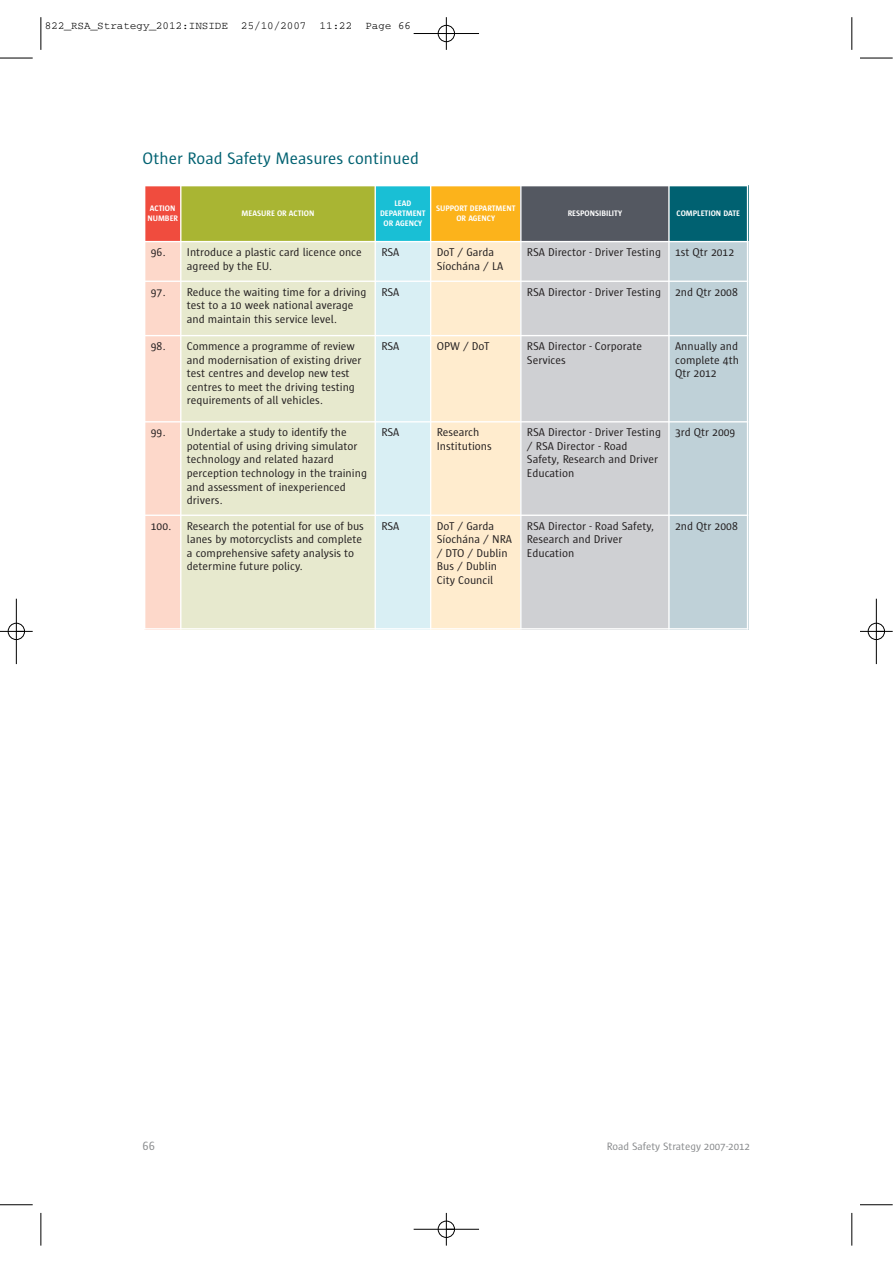
<style>
.page{position:relative;width:893px;height:1263px;background:#fff}
.page>*{position:absolute;margin:0;border:0;box-sizing:border-box;transform-origin:0 0}
.t1{font:17.1px "Sun";color:#006171}
.t2{font:12.3px "Sun";color:#888a8c}
.t3{font:11.55px/13.6px "Sun";color:#231f20}
.t4{font:10.95px "Courier";color:#000}
.t5{font:10.95px "Sun";color:#888a8c}
.t6{font:700 8.1px/10.2px "Sun";color:#fff;text-align:center}
</style>
<div class="page">
<div style="left:144px;top:185px;width:37px;height:57px;background:#f04c3e"></div>
<div style="left:181px;top:185px;width:194px;height:57px;background:#a9b533"></div>
<div style="left:375px;top:185px;width:56px;height:57px;background:#19bfd5"></div>
<div style="left:431px;top:185px;width:90px;height:57px;background:#fcb31b"></div>
<div style="left:521px;top:185px;width:148px;height:57px;background:#545861"></div>
<div style="left:669px;top:185px;width:79px;height:57px;background:#006171"></div>
<div style="left:144px;top:242px;width:37px;height:39px;background:#fdd8ca"></div>
<div style="left:181px;top:242px;width:194px;height:39px;background:#e7e9ce"></div>
<div style="left:375px;top:242px;width:56px;height:39px;background:#d9eff4"></div>
<div style="left:431px;top:242px;width:90px;height:39px;background:#ffecce"></div>
<div style="left:521px;top:242px;width:148px;height:39px;background:#cfd0d3"></div>
<div style="left:669px;top:242px;width:79px;height:39px;background:#bfd1d8"></div>
<div style="left:144px;top:281px;width:37px;height:55px;background:#fdd8ca"></div>
<div style="left:181px;top:281px;width:194px;height:55px;background:#e7e9ce"></div>
<div style="left:375px;top:281px;width:56px;height:55px;background:#d9eff4"></div>
<div style="left:431px;top:281px;width:90px;height:55px;background:#ffecce"></div>
<div style="left:521px;top:281px;width:148px;height:55px;background:#cfd0d3"></div>
<div style="left:669px;top:281px;width:79px;height:55px;background:#bfd1d8"></div>
<div style="left:144px;top:336px;width:37px;height:86px;background:#fdd8ca"></div>
<div style="left:181px;top:336px;width:194px;height:86px;background:#e7e9ce"></div>
<div style="left:375px;top:336px;width:56px;height:86px;background:#d9eff4"></div>
<div style="left:431px;top:336px;width:90px;height:86px;background:#ffecce"></div>
<div style="left:521px;top:336px;width:148px;height:86px;background:#cfd0d3"></div>
<div style="left:669px;top:336px;width:79px;height:86px;background:#bfd1d8"></div>
<div style="left:144px;top:422px;width:37px;height:93px;background:#fdd8ca"></div>
<div style="left:181px;top:422px;width:194px;height:93px;background:#e7e9ce"></div>
<div style="left:375px;top:422px;width:56px;height:93px;background:#d9eff4"></div>
<div style="left:431px;top:422px;width:90px;height:93px;background:#ffecce"></div>
<div style="left:521px;top:422px;width:148px;height:93px;background:#cfd0d3"></div>
<div style="left:669px;top:422px;width:79px;height:93px;background:#bfd1d8"></div>
<div style="left:144px;top:515px;width:37px;height:115px;background:#fdd8ca"></div>
<div style="left:181px;top:515px;width:194px;height:115px;background:#e7e9ce"></div>
<div style="left:375px;top:515px;width:56px;height:115px;background:#d9eff4"></div>
<div style="left:431px;top:515px;width:90px;height:115px;background:#ffecce"></div>
<div style="left:521px;top:515px;width:148px;height:115px;background:#cfd0d3"></div>
<div style="left:669px;top:515px;width:79px;height:115px;background:#bfd1d8"></div>
<hr style="left:144px;top:185px;width:1px;height:445px;background:#fff">
<hr style="left:180px;top:185px;width:1px;height:445px;background:#fff">
<hr style="left:374px;top:185px;width:2px;height:445px;background:#fff">
<hr style="left:430px;top:185px;width:1px;height:445px;background:#fff">
<hr style="left:520px;top:185px;width:1px;height:445px;background:#fff">
<hr style="left:668px;top:185px;width:2px;height:445px;background:#fff">
<hr style="left:747px;top:185px;width:1px;height:445px;background:#fff">
<hr style="left:144px;top:185px;width:604px;height:1px;background:#fff">
<hr style="left:144px;top:241px;width:604px;height:1px;background:#fff">
<hr style="left:144px;top:281px;width:604px;height:1px;background:#fff">
<hr style="left:144px;top:335px;width:604px;height:1px;background:#fff">
<hr style="left:144px;top:421px;width:604px;height:2px;background:#fff">
<hr style="left:144px;top:515px;width:604px;height:1px;background:#fff">
<hr style="left:144px;top:628px;width:604px;height:2px;background:#fff">
<hr style="left:41px;top:17px;width:1px;height:33px;background:#000">
<hr style="left:0;top:58px;width:33px;height:1px;background:#000">
<hr style="left:851px;top:17px;width:1px;height:33px;background:#000">
<hr style="left:860px;top:58px;width:33px;height:1px;background:#000">
<hr style="left:41px;top:1213px;width:1px;height:33px;background:#000">
<hr style="left:0;top:1204px;width:33px;height:1px;background:#000">
<hr style="left:851px;top:1213px;width:1px;height:33px;background:#000">
<hr style="left:860px;top:1204px;width:33px;height:1px;background:#000">
<hr style="left:414px;top:33px;width:65px;height:1px;background:#000">
<hr style="left:414px;top:1229px;width:65px;height:1px;background:#000">
<hr style="left:16px;top:599px;width:1px;height:65px;background:#000">
<hr style="left:876px;top:599px;width:1px;height:65px;background:#000">
<hr style="left:446px;top:17px;width:1px;height:33px;background:#000">
<hr style="left:446px;top:1213px;width:1px;height:33px;background:#000">
<hr style="left:0;top:631px;width:33px;height:1px;background:#000">
<hr style="left:860px;top:631px;width:33px;height:1px;background:#000">
<div style="left:438px;top:25px;width:17px;height:17px;border:1px solid #000;border-radius:50%"></div>
<div style="left:438px;top:1221px;width:17px;height:17px;border:1px solid #000;border-radius:50%"></div>
<div style="left:8px;top:623px;width:17px;height:17px;border:1px solid #000;border-radius:50%"></div>
<div style="left:868px;top:623px;width:17px;height:17px;border:1px solid #000;border-radius:50%"></div>
<p class="t4" style="left:45px;top:23px;width:368px">822_RSA_Strategy_2012:INSIDE 25/10/2007 11:22 Page 66</p>
<h1 class="t1" style="left:143px;top:152px;width:278px">Other Road Safety Measures continued</h1>
<p class="t6" style="left:147px;top:203px;width:32px">ACTION<br>NUMBER</p>
<p class="t6" style="left:242px;top:209px;width:74px">MEASURE OR ACTION</p>
<p class="t6" style="left:380px;top:198px;width:47px">LEAD<br>DEPARTMENT<br>OR AGENCY</p>
<p class="t6" style="left:436px;top:203px;width:81px">SUPPORT DEPARTMENT<br>OR AGENCY</p>
<p class="t6" style="left:568px;top:209px;width:56px">RESPONSIBILITY</p>
<p class="t6" style="left:676px;top:209px;width:65px">COMPLETION DATE</p>
<p class="t3" style="left:187px;top:246px;width:176px;text-indent:-36px">96. Introduce a plastic card licence once agreed by the EU.</p>
<p class="t3" style="left:381px;top:246px;width:20px">RSA</p>
<p class="t3" style="left:437px;top:246px;width:68px">DoT / Garda<br>Síochána / LA</p>
<p class="t3" style="left:527px;top:246px;width:209px">RSA Director - Driver Testing 1st Qtr 2012</p>
<p class="t3" style="left:187px;top:286px;width:181px;text-indent:-36px">97. Reduce the waiting time for a driving test to a 10 week national average and maintain this service level.</p>
<p class="t3" style="left:381px;top:286px;width:20px">RSA</p>
<p class="t3" style="left:527px;top:286px;width:212px">RSA Director - Driver Testing 2nd Qtr 2008</p>
<p class="t3" style="left:187px;top:340px;width:176px;text-indent:-36px">98. Commence a programme of review and modernisation of existing driver test centres and develop new test centres to meet the driving testing requirements of all vehicles.</p>
<p class="t3" style="left:381px;top:340px;width:20px">RSA</p>
<p class="t3" style="left:437px;top:340px;width:54px">OPW / DoT</p>
<p class="t3" style="left:527px;top:340px;width:117px">RSA Director - Corporate<br>Services</p>
<p class="t3" style="left:675px;top:340px;width:65px;text-align:justify">Annually and complete 4th Qtr 2012</p>
<p class="t3" style="left:187px;top:426px;width:182px;text-indent:-36px">99. Undertake a study to identify the potential of using driving simulator technology and related hazard perception technology in the training and assessment of inexperienced drivers.</p>
<p class="t3" style="left:381px;top:426px;width:20px">RSA</p>
<p class="t3" style="left:437px;top:426px;width:56px">Research<br>Institutions</p>
<p class="t3" style="left:527px;top:426px;width:136px">RSA Director - Driver Testing / RSA Director - Road<br>Safety, Research and Driver<br>Education</p>
<p class="t3" style="left:675px;top:426px;width:62px">3rd Qtr 2009</p>
<p class="t3" style="left:151px;top:520px;width:22px">100.</p>
<p class="t3" style="left:187px;top:520px;width:178px">Research the potential for use of bus lanes by motorcyclists and complete a comprehensive safety analysis to determine future policy.</p>
<p class="t3" style="left:381px;top:520px;width:20px">RSA</p>
<p class="t3" style="left:437px;top:520px;width:77px">DoT / Garda<br>Síochána / NRA / DTO / Dublin<br>Bus / Dublin<br>City Council</p>
<p class="t3" style="left:527px;top:520px;width:129px">RSA Director - Road Safety,<br>Research and Driver<br>Education</p>
<p class="t3" style="left:675px;top:520px;width:64px">2nd Qtr 2008</p>
<p class="t2" style="left:143px;top:1141px;width:14px">66</p>
<p class="t5" style="left:607px;top:1142px;width:145px">Road Safety Strategy 2007-2012</p>
</div>
